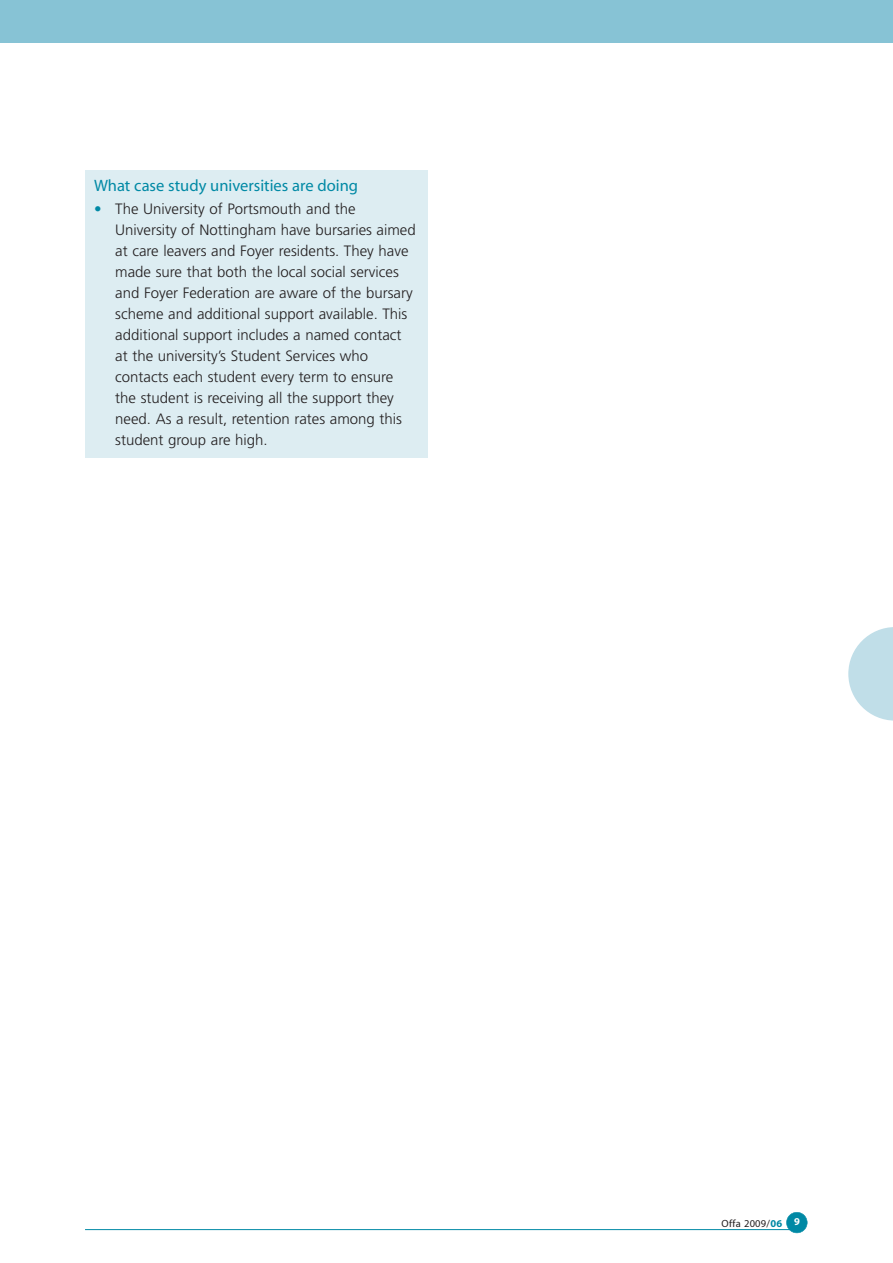
<style>
.page{position:relative;width:893px;height:1263px;background:#fff}
.page>*{position:absolute;margin:0;border:0;box-sizing:border-box;transform-origin:0 0}
.t1{font:16.5px "Myriad";color:#0089a5}
.t2{font:300 15px/21px "Frutiger";color:#231f20}
.t3{font:10.5px "Myriad";letter-spacing:.025em;color:#231f20}
.s1{color:#0089a5}
.s2{font-weight:700;color:#0089a5}
</style>
<div class="page">
<hr style="left:85px;top:1229px;width:710px;height:1px;background:#0089a5">
<div style="left:787px;top:1212px;width:20px;height:21px;background:#0089a5;border-radius:50%"></div>
<div style="left:786px;top:1212px;width:21px;height:21px;border:1px solid #0089a5;border-radius:50%"></div>
<svg style="left:848px;top:627px;width:45px;height:94px"></svg>
<div style="left:0;top:0;width:893px;height:43px;background:#87c3d5"></div>
<div style="left:85px;top:170px;width:342px;height:288px;background:#ddedf2"></div>
<p class="t1" style="left:94px;top:179px;width:266px">What case study universities are doing</p>
<p class="t2" style="left:115px;top:199px;width:302px;text-indent:-21px"><span class="s1">•</span> The University of Portsmouth and the University of Nottingham have bursaries aimed at care leavers and Foyer residents. They have made sure that both the local social services and Foyer Federation are aware of the bursary scheme and additional support available. This additional support includes a named contact at the university’s Student Services who contacts each student every term to ensure the student is receiving all the support they need. As a result, retention rates among this student group are high.</p>
<p class="t3" style="left:722px;top:1220px;width:80px">Offa 2009/<span class="s2">06</span> <sup>9</sup></p>
</div>
